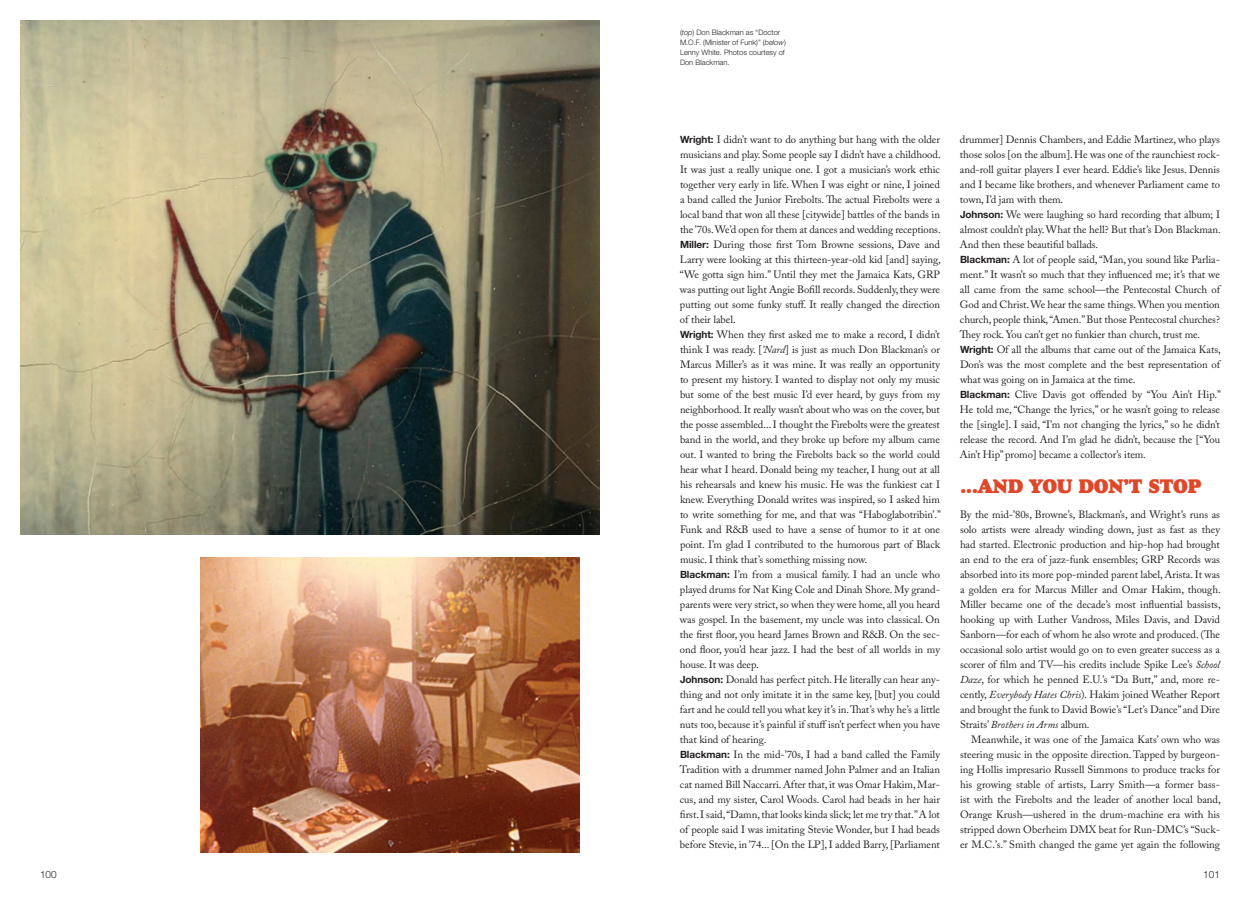
<style>
.page{position:relative;width:1260px;height:900px;background:#fff}
.page>*{position:absolute;margin:0;border:0;box-sizing:border-box;transform-origin:0 0}
.t1{font:20px "Goudy Std Heavyface";letter-spacing:-.025em;color:#df4729}
.t2{font:10.62px/15px "Adobe Caslon Pro";letter-spacing:-.005em;color:#231f20;text-align:justify}
.t3{font:300 10px "Helvetica Neue LT Std";color:#231f20}
.BODY_no_indent{font:300 7.5px/10px "Helvetica Neue LT Std";color:#231f20}
.s1{font-style:italic}
.s2{font-family:"Helvetica Neue LT Std";font-weight:700;font-size:10px}
</style>
<div class="page">
<img style="left:200px;top:558px;width:380px;height:294px">
<img style="left:20px;top:20px;width:580px;height:515px">
<p class="t3" style="left:40px;top:868px;width:18px">100</p>
<p class="BODY_no_indent" style="left:680px;top:28px;width:107px">(<span class="s1">top</span>) Don Blackman as “Doctor<br>M.O.F. (Minister of Funk)” (<span class="s1">below</span>)<br>Lenny White. Photos courtesy of<br>Don Blackman.</p>
<p class="t2" style="left:680px;top:131px;width:262px"><span class="s2">Wright:</span> I didn’t want to do anything but hang with the older musicians and play. Some people say I didn’t have a childhood.<br>It was just a really unique one. I got a musician’s work ethic together very early in life. When I was eight or nine, I joined a band called the Junior Firebolts. The actual Firebolts were a local band that won all these [citywide] battles of the bands in the ’70s. We’d open for them at dances and wedding receptions.</p>
<p class="t2" style="left:680px;top:236px;width:262px"><span class="s2">Miller:</span> During those first Tom Browne sessions, Dave and Larry were looking at this thirteen-year-old kid [and] saying, “We gotta sign him.” Until they met the Jamaica Kats, GRP was putting out light Angie Bofill records. Suddenly, they were putting out some funky stuff. It really changed the direction of their label.</p>
<p class="t2" style="left:680px;top:326px;width:263px"><span class="s2">Wright:</span> When they first asked me to make a record, I didn’t think I was ready. [<span class="s1">’Nard</span>] is just as much Don Blackman’s or Marcus Miller’s as it was mine. It was really an opportunity to present my history. I wanted to display not only my music but some of the best music I’d ever heard, by guys from my neighborhood. It really wasn’t about who was on the cover, but the posse assembled... I thought the Firebolts were the greatest band in the world, and they broke up before my album came out. I wanted to bring the Firebolts back so the world could hear what I heard. Donald being my teacher, I hung out at all his rehearsals and knew his music. He was the funkiest cat I knew. Everything Donald writes was inspired, so I asked him to write something for me, and that was “Haboglabotribin’.” Funk and R&amp;B used to have a sense of humor to it at one point. I’m glad I contributed to the humorous part of Black music. I think that’s something missing now.</p>
<p class="t2" style="left:680px;top:566px;width:262px"><span class="s2">Blackman:</span> I’m from a musical family. I had an uncle who played drums for Nat King Cole and Dinah Shore. My grand&shy;parents were very strict, so when they were home, all you heard was gospel. In the basement, my uncle was into classical. On the first floor, you heard James Brown and R&amp;B. On the sec&shy;ond floor, you’d hear jazz. I had the best of all worlds in my house. It was deep.</p>
<p class="t2" style="left:680px;top:671px;width:262px"><span class="s2">Johnson:</span> Donald has perfect pitch. He literally can hear any&shy;thing and not only imitate it in the same key, [but] you could fart and he could tell you what key it’s in. That’s why he’s a little nuts too, because it’s painful if stuff isn’t perfect when you have that kind of hearing.</p>
<p class="t2" style="left:680px;top:746px;width:262px"><span class="s2">Blackman:</span> In the mid-’70s, I had a band called the Family Tradition with a drummer named John Palmer and an Italian cat named Bill Naccarri. After that, it was Omar Hakim, Mar&shy;cus, and my sister, Carol Woods. Carol had beads in her hair first. I said, “Damn, that looks kinda slick; let me try that.” A lot of people said I was imitating Stevie Wonder, but I had beads before Stevie, in ’74... [On the LP], I added Barry, [Parliament</p>
<p class="t2" style="left:960px;top:131px;width:262px">drummer] Dennis Chambers, and Eddie Martinez, who plays those solos [on the album]. He was one of the raunchiest rock&shy;and-roll guitar players I ever heard. Eddie’s like Jesus. Dennis and I became like brothers, and whenever Parliament came to town, I’d jam with them.</p>
<p class="t2" style="left:960px;top:206px;width:262px"><span class="s2">Johnson:</span> We were laughing so hard recording that album; I almost couldn’t play. What the hell? But that’s Don Blackman.<br>And then these beautiful ballads.</p>
<p class="t2" style="left:960px;top:251px;width:262px"><span class="s2">Blackman:</span> A lot of people said, “Man, you sound like Parlia&shy;ment.” It wasn’t so much that they influenced me; it’s that we all came from the same school—the Pentecostal Church of God and Christ. We hear the same things. When you mention church, people think, “Amen.” But those Pentecostal churches?<br>They rock. You can’t get no funkier than church, trust me.</p>
<p class="t2" style="left:960px;top:341px;width:262px"><span class="s2">Wright:</span> Of all the albums that came out of the Jamaica Kats, Don’s was the most complete and the best representation of what was going on in Jamaica at the time.</p>
<p class="t2" style="left:960px;top:386px;width:263px"><span class="s2">Blackman:</span> Clive Davis got offended by “You Ain’t Hip.” He told me, “Change the lyrics,” or he wasn’t going to release the [single]. I said, “I’m not changing the lyrics,” so he didn’t release the record. And I’m glad he didn’t, because the [“You Ain’t Hip” promo] became a collector’s item.</p>
<p class="t1" style="left:960px;top:473px;width:243px">...AND YOU DON’T STOP</p>
<p class="t2" style="left:960px;top:506px;width:262px">By the mid-’80s, Browne’s, Blackman’s, and Wright’s runs as solo artists were already winding down, just as fast as they had started. Electronic production and hip-hop had brought an end to the era of jazz-funk ensembles; GRP Records was absorbed into its more pop-minded parent label, Arista. It was a golden era for Marcus Miller and Omar Hakim, though.<br>Miller became one of the decade’s most influential bassists, hooking up with Luther Vandross, Miles Davis, and David Sanborn—for each of whom he also wrote and produced. (The occasional solo artist would go on to even greater success as a scorer of film and TV—his credits include Spike Lee’s <span class="s1">School Daze</span>, for which he penned E.U.’s “Da Butt,” and, more re&shy;cently, <span class="s1">Everybody Hates Chris</span>). Hakim joined Weather Report and brought the funk to David Bowie’s “Let’s Dance” and Dire Straits’ <span class="s1">Brothers in Arms</span> album.</p>
<p class="t2" style="left:960px;top:731px;width:262px;text-indent:11px">Meanwhile, it was one of the Jamaica Kats’ own who was steering music in the opposite direction. Tapped by burgeon&shy;ing Hollis impresario Russell Simmons to produce tracks for his growing stable of artists, Larry Smith—a former bass&shy;ist with the Firebolts and the leader of another local band, Orange Krush—ushered in the drum-machine era with his stripped down Oberheim DMX beat for Run-DMC’s “Suck&shy;er M.C.’s.” Smith changed the game yet again the following</p>
<p class="t3" style="left:1203px;top:868px;width:18px">101</p>
</div>
